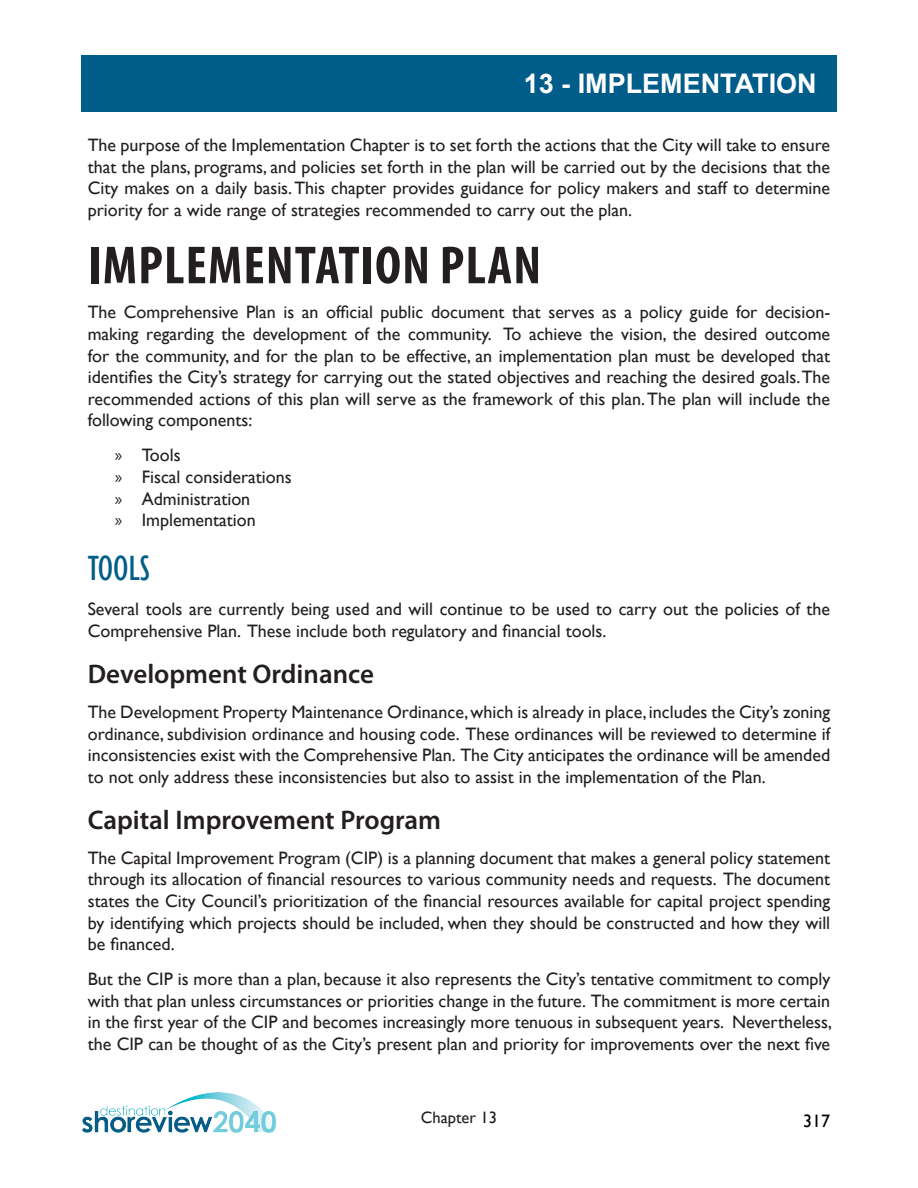
<style>
.page{position:relative;width:918px;height:1188px;background:#fff}
.page>*{position:absolute;margin:0;border:0;box-sizing:border-box;transform-origin:0 0}
.Chapter_Title_2__cha{font:700 condensed 54px "Myriad Pro";letter-spacing:.02em;color:#231f20}
.Header_1{font:condensed 36px "Gill Sans";color:#005d8a}
.Header_2{font:600 27px "Myriad Pro";color:#231f20}
.t1{font:700 27px "Arial";color:#fff}
.Body_Text_-_Regular{font:18px/21.6px "Gill Sans";color:#231f20;text-align:justify}
.t2{font:18px "Gill Sans";color:#000}
.t3{font:16.5px "Gill Sans";color:#231f20}
.s1{font-family:"Myriad Pro"}
</style>
<div class="page">
<img style="left:82px;top:1092px;width:194px;height:41px">
<div style="left:82px;top:55px;width:755px;height:57px;background:#005d8a"></div>
<h3 class="t1" style="left:524px;top:65px;width:295px">13 - IMPLEMENTATION</h3>
<p class="Body_Text_-_Regular" style="left:88px;top:134px;width:744px">The purpose of the Implementation Chapter is to set forth the actions that the City will take to ensure that the plans, programs, and policies set forth in the plan will be carried out by the decisions that the City makes on a daily basis. This chapter provides guidance for policy makers and staff to determine priority for a wide range of strategies recommended to carry out the plan.</p>
<p class="Chapter_Title_2__cha" style="left:88px;top:232px;width:454px">IMPLEMENTATION PLAN</p>
<p class="Body_Text_-_Regular" style="left:88px;top:302px;width:744px">The Comprehensive Plan is an official public document that serves as a policy guide for decision&shy;making regarding the development of the community. To achieve the vision, the desired outcome for the community, and for the plan to be effective, an implementation plan must be developed that identifies the City’s strategy for carrying out the stated objectives and reaching the desired goals.The recommended actions of this plan will serve as the framework of this plan. The plan will include the following components:</p>
<p class="Body_Text_-_Regular" style="left:115px;top:445px;width:67px"><span class="s1">»</span> Tools</p>
<p class="Body_Text_-_Regular" style="left:115px;top:467px;width:178px"><span class="s1">»</span> Fiscal considerations</p>
<p class="Body_Text_-_Regular" style="left:115px;top:488px;width:137px"><span class="s1">»</span> Administration</p>
<p class="Body_Text_-_Regular" style="left:115px;top:510px;width:142px"><span class="s1">»</span> Implementation</p>
<p class="Header_1" style="left:88px;top:547px;width:64px">TOOLS</p>
<p class="Body_Text_-_Regular" style="left:88px;top:599px;width:744px">Several tools are currently being used and will continue to be used to carry out the policies of the<br>Comprehensive Plan. These include both regulatory and financial tools.</p>
<p class="Header_2" style="left:88px;top:657px;width:288px">Development Ordinance</p>
<p class="Body_Text_-_Regular" style="left:88px;top:701px;width:744px">The Development Property Maintenance Ordinance,which is already in place, includes the City’s zoning ordinance, subdivision ordinance and housing code. These ordinances will be reviewed to determine if inconsistencies exist with the Comprehensive Plan. The City anticipates the ordinance will be amended to not only address these inconsistencies but also to assist in the implementation of the Plan.</p>
<p class="Header_2" style="left:88px;top:802px;width:355px">Capital Improvement Program</p>
<p class="Body_Text_-_Regular" style="left:88px;top:847px;width:744px">The Capital Improvement Program (CIP) is a planning document that makes a general policy statement through its allocation of financial resources to various community needs and requests. The document states the City Council’s prioritization of the financial resources available for capital project spending by identifying which projects should be included, when they should be constructed and how they will be financed.</p>
<p class="Body_Text_-_Regular" style="left:88px;top:969px;width:746px">But the CIP is more than a plan, because it also represents the City’s tentative commitment to comply with that plan unless circumstances or priorities change in the future. The commitment is more certain in the first year of the CIP and becomes increasingly more tenuous in subsequent years. Nevertheless, the CIP can be thought of as the City’s present plan and priority for improvements over the next five</p>
<p class="t3" style="left:421px;top:1107px;width:78px">Chapter 13</p>
<p class="t2" style="left:803px;top:1111px;width:28px">317</p>
</div>
